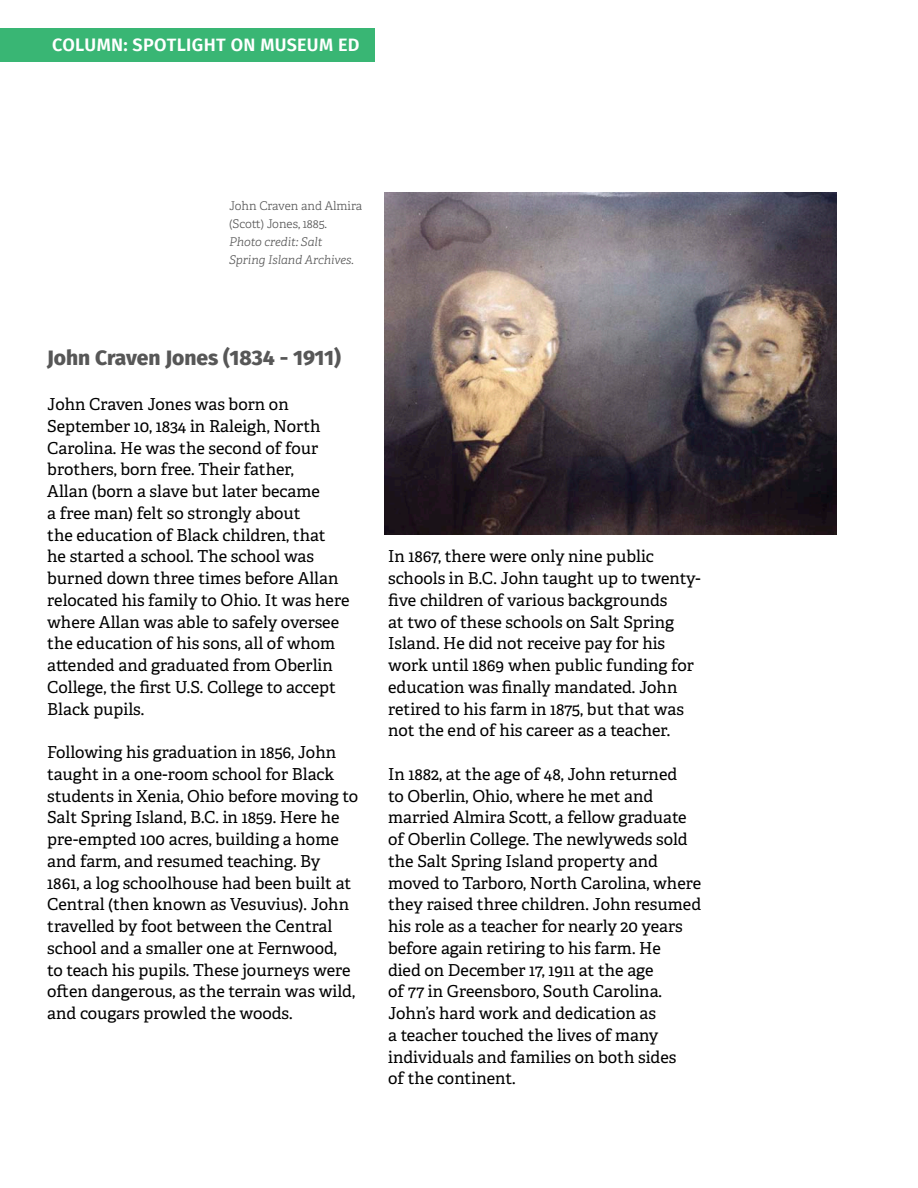
<style>
.page{position:relative;width:918px;height:1188px;background:#fff}
.page>*{position:absolute;margin:0;border:0;box-sizing:border-box;transform-origin:0 0}
.t1{font:800 21px "Fira Sans";color:#575757}
.H1_-_All_Caps{font:600 18px "Fira Sans";letter-spacing:.015em;color:#fff}
.t2{font:16.5px/21.8px "Adelle";color:#000}
.Caption_-_Right{font:300 12px/18px "Adelle";color:#575757}
.Caption_-_Right-2{font:italic 300 12px/18px "Adelle";color:#575757}
</style>
<div class="page">
<img style="left:385px;top:192px;width:452px;height:343px">
<div style="left:0;top:28px;width:375px;height:34px;background:#39b674"></div>
<p class="H1_-_All_Caps" style="left:52px;top:30px;width:309px">COLUMN: SPOTLIGHT ON MUSEUM ED</p>
<p class="Caption_-_Right" style="left:229px;top:197px;width:134px">John Craven and Almira (Scott) Jones, 1885.</p>
<p class="Caption_-_Right-2" style="left:229px;top:233px;width:126px">Photo credit: Salt<br>Spring Island Archives.</p>
<p class="t1" style="left:47px;top:339px;width:295px">John Craven Jones (1834 - 1911)</p>
<p class="t2" style="left:47px;top:394px;width:304px">John Craven Jones was born on September 10, 1834 in Raleigh, North Carolina. He was the second of four brothers, born free. Their father,<br>Allan (born a slave but later became<br>a free man) felt so strongly about<br>the education of Black children, that<br>he started a school. The school was burned down three times before Allan relocated his family to Ohio. It was here where Allan was able to safely oversee the education of his sons, all of whom attended and graduated from Oberlin College, the first U.S. College to accept Black pupils.</p>
<p class="t2" style="left:47px;top:742px;width:312px">Following his graduation in 1856, John taught in a one-room school for Black students in Xenia, Ohio before moving to Salt Spring Island, B.C. in 1859. Here he pre-empted 100 acres, building a home and farm, and resumed teaching. By<br>1861, a log schoolhouse had been built at Central (then known as Vesuvius). John travelled by foot between the Central school and a smaller one at Fernwood,<br>to teach his pupils. These journeys were often dangerous, as the terrain was wild, and cougars prowled the woods.</p>
<p class="t2" style="left:388px;top:546px;width:314px">In 1867, there were only nine public schools in B.C. John taught up to twenty&shy;five children of various backgrounds<br>at two of these schools on Salt Spring Island. He did not receive pay for his work until 1869 when public funding for education was finally mandated. John retired to his farm in 1875, but that was not the end of his career as a teacher.</p>
<p class="t2" style="left:388px;top:763px;width:315px">In 1882, at the age of 48, John returned<br>to Oberlin, Ohio, where he met and married Almira Scott, a fellow graduate of Oberlin College. The newlyweds sold the Salt Spring Island property and moved to Tarboro, North Carolina, where they raised three children. John resumed his role as a teacher for nearly 20 years before again retiring to his farm. He<br>died on December 17, 1911 at the age<br>of 77 in Greensboro, South Carolina.<br>John’s hard work and dedication as<br>a teacher touched the lives of many individuals and families on both sides<br>of the continent.</p>
</div>
